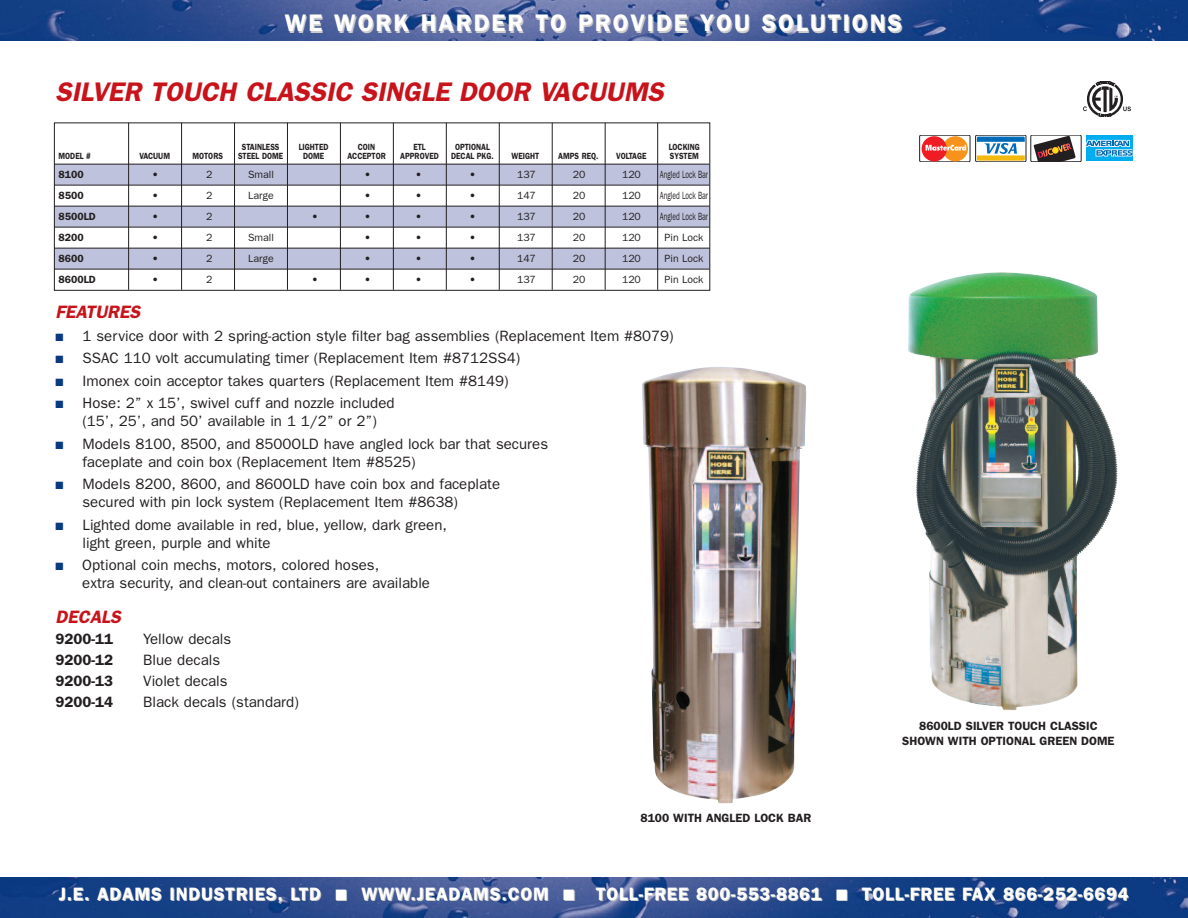
<style>
.page{position:relative;width:1188px;height:918px;background:#fff}
.page>*{position:absolute;margin:0;border:0;box-sizing:border-box;transform-origin:0 0}
.t1{font:italic 600 27px "Franklin Gothic";color:#c8131b}
.t2{font:600 24px "Franklin Gothic";letter-spacing:.08em;color:#fff}
.t3{font:600 18px "Franklin Gothic";letter-spacing:.05em;color:#fff}
.t4{font:italic 600 18px "Franklin Gothic";color:#c8131b}
.t5{font:15px/18px "Franklin Gothic";color:#231f20}
.t6{font:600 15px "Franklin Gothic";color:#231f20}
.t7{font:600 12px/14.4px "Franklin Gothic";color:#231f20;text-align:center}
.t8{font:10.5px "Franklin Gothic";color:#231f20}
.t9{font:10.5px "Franklin Gothic";color:#231f20;scale:.65 1}
.t10{font:600 10.5px "Franklin Gothic";color:#231f20}
.t11{font:600 9px/9px "Franklin Gothic";color:#231f20;text-align:center;scale:.85 1}
.s1{color:#083981}
.s2{color:#ccc}
</style>
<div class="page">
<img style="left:0;top:0;width:1188px;height:40px">
<img style="left:0;top:878px;width:1188px;height:40px">
<img style="left:908px;top:272px;width:210px;height:439px">
<img style="left:642px;top:367px;width:164px;height:437px">
<div style="left:54px;top:164px;width:656px;height:21px;background:#bec2dc"></div>
<div style="left:54px;top:206px;width:656px;height:21px;background:#bec2dc"></div>
<div style="left:54px;top:248px;width:656px;height:21px;background:#bec2dc"></div>
<hr style="left:54px;top:164px;width:656px;height:1px;background:#231f20">
<hr style="left:54px;top:185px;width:656px;height:1px;background:#231f20">
<hr style="left:54px;top:206px;width:656px;height:1px;background:#231f20">
<hr style="left:54px;top:227px;width:656px;height:1px;background:#231f20">
<hr style="left:54px;top:248px;width:656px;height:1px;background:#231f20">
<hr style="left:54px;top:269px;width:656px;height:1px;background:#231f20">
<div style="left:54px;top:122px;width:656px;height:169px;border:1px solid #231f20"></div>
<hr style="left:605px;top:123px;width:1px;height:167px;background:#231f20">
<hr style="left:657px;top:123px;width:1px;height:167px;background:#231f20">
<hr style="left:552px;top:123px;width:1px;height:167px;background:#231f20">
<hr style="left:499px;top:123px;width:1px;height:167px;background:#231f20">
<hr style="left:446px;top:123px;width:1px;height:167px;background:#231f20">
<hr style="left:393px;top:123px;width:1px;height:167px;background:#231f20">
<hr style="left:340px;top:123px;width:1px;height:167px;background:#231f20">
<hr style="left:287px;top:123px;width:1px;height:167px;background:#231f20">
<hr style="left:234px;top:123px;width:1px;height:167px;background:#231f20">
<hr style="left:181px;top:123px;width:1px;height:167px;background:#231f20">
<hr style="left:128px;top:123px;width:1px;height:167px;background:#231f20">
<div style="left:1031px;top:135px;width:50px;height:27px;border:1px solid #231f20"></div>
<svg style="left:1034px;top:136px;width:42px;height:26px"></svg>
<svg style="left:920px;top:135px;width:50px;height:27px"></svg>
<div style="left:920px;top:135px;width:50px;height:27px;border:1px solid #231f20"></div>
<div style="left:943px;top:136px;width:25px;height:25px;background:#f7931d;border-radius:50%"></div>
<div style="left:922px;top:136px;width:25px;height:25px;background:#ee1d23;border-radius:50%"></div>
<svg style="left:926px;top:145px;width:40px;height:6px"></svg>
<div style="left:975px;top:135px;width:51px;height:27px;border:1px solid #231f20"></div>
<svg style="left:977px;top:137px;width:48px;height:24px"></svg>
<div style="left:1086px;top:135px;width:46px;height:26px;background:#00aeef"></div>
<svg style="left:1086px;top:140px;width:46px;height:17px"></svg>
<svg style="left:1083px;top:81px;width:48px;height:36px"></svg>
<h2 class="t2" style="left:285px;top:9px;width:619px">WE WORK HARDER TO PROVIDE YOU SOLUTIONS</h2>
<h1 class="t1" style="left:56px;top:76px;width:610px">SILVER TOUCH CLASSIC SINGLE DOOR VACUUMS</h1>
<p class="t11" style="left:139px;top:151px;width:38px">VACUUM</p>
<p class="t11" style="left:192px;top:151px;width:37px">MOTORS</p>
<p class="t11" style="left:238px;top:142px;width:55px">STAINLESS<br>STEEL DOME</p>
<p class="t11" style="left:299px;top:142px;width:37px">LIGHTED<br>DOME</p>
<p class="t11" style="left:347px;top:142px;width:47px">COIN<br>ACCEPTOR</p>
<p class="t11" style="left:400px;top:142px;width:47px">ETL<br>APPROVED</p>
<p class="t11" style="left:451px;top:142px;width:52px">OPTIONAL<br>DECAL PKG.</p>
<p class="t11" style="left:512px;top:151px;width:34px">WEIGHT</p>
<p class="t11" style="left:558px;top:151px;width:49px">AMPS REQ.</p>
<p class="t11" style="left:616px;top:151px;width:37px">VOLTAGE</p>
<p class="t11" style="left:669px;top:142px;width:38px;text-align:left">LOCKING<br>SYSTEM</p>
<p class="t11" style="left:59px;top:151px;width:39px">MODEL #</p>
<p class="t10" style="left:58px;top:169px;width:27px">8100</p>
<p class="t8" style="left:152px;top:169px;width:8px">•</p>
<p class="t8" style="left:206px;top:169px;width:8px">2</p>
<p class="t8" style="left:248px;top:169px;width:27px">Small</p>
<p class="t8" style="left:364px;top:169px;width:8px">•</p>
<p class="t8" style="left:415px;top:169px;width:8px">•</p>
<p class="t8" style="left:469px;top:169px;width:8px">•</p>
<p class="t8" style="left:517px;top:169px;width:20px">137</p>
<p class="t8" style="left:573px;top:169px;width:14px">20</p>
<p class="t8" style="left:622px;top:169px;width:20px">120</p>
<p class="t9" style="left:660px;top:169px;width:76px">Angled Lock Bar</p>
<p class="t10" style="left:58px;top:190px;width:27px">8500</p>
<p class="t8" style="left:152px;top:190px;width:8px">•</p>
<p class="t8" style="left:206px;top:190px;width:8px">2</p>
<p class="t8" style="left:248px;top:190px;width:27px">Large</p>
<p class="t8" style="left:364px;top:190px;width:8px">•</p>
<p class="t8" style="left:415px;top:190px;width:8px">•</p>
<p class="t8" style="left:469px;top:190px;width:8px">•</p>
<p class="t8" style="left:517px;top:190px;width:20px">147</p>
<p class="t8" style="left:573px;top:190px;width:14px">20</p>
<p class="t8" style="left:622px;top:190px;width:20px">120</p>
<p class="t9" style="left:660px;top:190px;width:76px">Angled Lock Bar</p>
<p class="t10" style="left:58px;top:211px;width:39px">8500LD</p>
<p class="t8" style="left:152px;top:211px;width:8px">•</p>
<p class="t8" style="left:206px;top:211px;width:8px">2</p>
<p class="t8" style="left:312px;top:211px;width:8px">•</p>
<p class="t8" style="left:364px;top:211px;width:8px">•</p>
<p class="t8" style="left:415px;top:211px;width:8px">•</p>
<p class="t8" style="left:469px;top:211px;width:8px">•</p>
<p class="t8" style="left:517px;top:211px;width:20px">137</p>
<p class="t8" style="left:573px;top:211px;width:14px">20</p>
<p class="t8" style="left:622px;top:211px;width:20px">120</p>
<p class="t9" style="left:660px;top:211px;width:76px">Angled Lock Bar</p>
<p class="t10" style="left:58px;top:232px;width:27px">8200</p>
<p class="t8" style="left:152px;top:232px;width:8px">•</p>
<p class="t8" style="left:206px;top:232px;width:8px">2</p>
<p class="t8" style="left:248px;top:232px;width:27px">Small</p>
<p class="t8" style="left:364px;top:232px;width:8px">•</p>
<p class="t8" style="left:415px;top:232px;width:8px">•</p>
<p class="t8" style="left:469px;top:232px;width:8px">•</p>
<p class="t8" style="left:517px;top:232px;width:20px">137</p>
<p class="t8" style="left:573px;top:232px;width:14px">20</p>
<p class="t8" style="left:622px;top:232px;width:20px">120</p>
<p class="t8" style="left:665px;top:232px;width:40px">Pin Lock</p>
<p class="t10" style="left:59px;top:253px;width:27px">8600</p>
<p class="t8" style="left:152px;top:253px;width:8px">•</p>
<p class="t8" style="left:206px;top:253px;width:8px">2</p>
<p class="t8" style="left:248px;top:253px;width:27px">Large</p>
<p class="t8" style="left:364px;top:253px;width:8px">•</p>
<p class="t8" style="left:415px;top:253px;width:8px">•</p>
<p class="t8" style="left:469px;top:253px;width:8px">•</p>
<p class="t8" style="left:517px;top:253px;width:20px">147</p>
<p class="t8" style="left:573px;top:253px;width:14px">20</p>
<p class="t8" style="left:622px;top:253px;width:20px">120</p>
<p class="t8" style="left:665px;top:253px;width:40px">Pin Lock</p>
<p class="t10" style="left:59px;top:274px;width:39px">8600LD</p>
<p class="t8" style="left:152px;top:274px;width:8px">•</p>
<p class="t8" style="left:206px;top:274px;width:8px">2</p>
<p class="t8" style="left:312px;top:274px;width:8px">•</p>
<p class="t8" style="left:364px;top:274px;width:8px">•</p>
<p class="t8" style="left:415px;top:274px;width:8px">•</p>
<p class="t8" style="left:469px;top:274px;width:8px">•</p>
<p class="t8" style="left:517px;top:274px;width:20px">137</p>
<p class="t8" style="left:573px;top:274px;width:14px">20</p>
<p class="t8" style="left:622px;top:274px;width:20px">120</p>
<p class="t8" style="left:665px;top:274px;width:40px">Pin Lock</p>
<p class="t4" style="left:56px;top:301px;width:86px">FEATURES</p>
<p class="t5" style="left:56px;top:326px;width:620px"><span class="s1">■</span> 1 service door with 2 spring-action style filter bag assemblies (Replacement Item #8079)</p>
<p class="t5" style="left:56px;top:349px;width:466px"><span class="s1">■</span> SSAC 110 volt accumulating timer (Replacement Item #8712SS4)</p>
<p class="t5" style="left:56px;top:371px;width:455px"><span class="s1">■</span> Imonex coin acceptor takes quarters (Replacement Item #8149)</p>
<p class="t5" style="left:82px;top:394px;width:314px;text-indent:-27px"><span class="s1">■</span> Hose: 2” x 15’, swivel cuff and nozzle included (15’, 25’, and 50’ available in 1 1/2” or 2”)</p>
<p class="t5" style="left:82px;top:434px;width:467px;text-indent:-27px"><span class="s1">■</span> Models 8100, 8500, and 8500OLD have angled lock bar that secures faceplate and coin box (Replacement Item #8525)</p>
<p class="t5" style="left:82px;top:475px;width:419px;text-indent:-27px"><span class="s1">■</span> Models 8200, 8600, and 860OLD have coin box and faceplate secured with pin lock system (Replacement Item #8638)</p>
<p class="t5" style="left:82px;top:515px;width:366px;text-indent:-27px"><span class="s1">■</span> Lighted dome available in red, blue, yellow, dark green, light green, purple and white</p>
<p class="t5" style="left:82px;top:556px;width:349px;text-indent:-27px"><span class="s1">■</span> Optional coin mechs, motors, colored hoses,<br>extra security, and clean-out containers are available</p>
<p class="t4" style="left:56px;top:606px;width:67px">DECALS</p>
<p class="t6" style="left:56px;top:630px;width:59px">9200-11</p>
<p class="t5" style="left:143px;top:629px;width:90px">Yellow decals</p>
<p class="t6" style="left:56px;top:651px;width:59px">9200-12</p>
<p class="t5" style="left:143px;top:650px;width:78px">Blue decals</p>
<p class="t6" style="left:56px;top:672px;width:59px">9200-13</p>
<p class="t5" style="left:143px;top:671px;width:86px">Violet decals</p>
<p class="t6" style="left:56px;top:693px;width:59px">9200-14</p>
<p class="t5" style="left:143px;top:692px;width:157px">Black decals (standard)</p>
<p class="t7" style="left:641px;top:810px;width:172px">8100 WITH ANGLED LOCK BAR</p>
<p class="t7" style="left:902px;top:719px;width:214px">8600LD SILVER TOUCH CLASSIC<br>SHOWN WITH OPTIONAL GREEN DOME</p>
<p class="t3" style="left:59px;top:884px;width:1071px">J.E. ADAMS INDUSTRIES, LTD <span class="s2">■</span> WWW.JEADAMS.COM <span class="s2">■</span> TOLL-FREE 800-553-8861 <span class="s2">■</span> TOLL-FREE FAX 866-252-6694</p>
</div>
